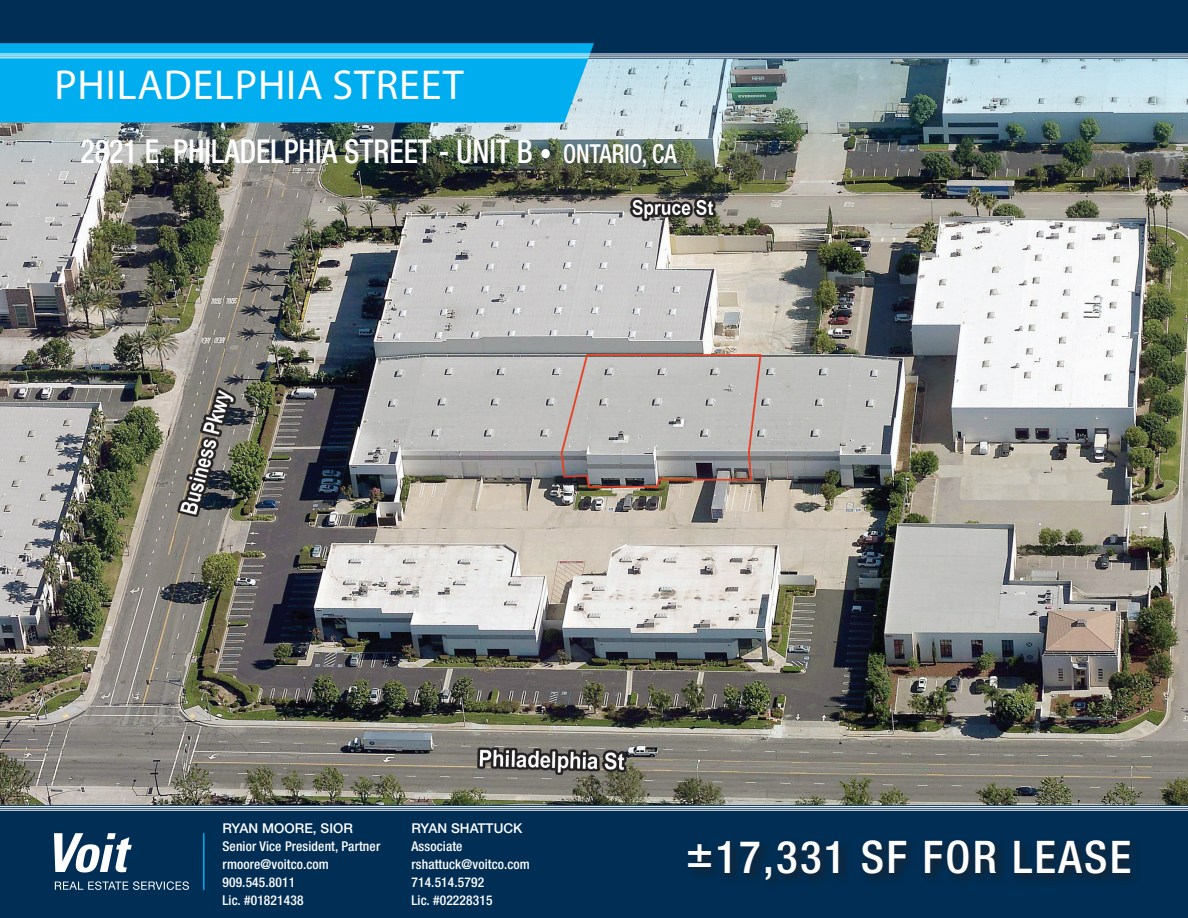
<style>
.page{position:relative;width:1188px;height:918px;background:#fff}
.page>*{position:absolute;margin:0;border:0;box-sizing:border-box;transform-origin:0 0}
.t1{font:500 condensed 45px "Helvetica Neue LT Std";letter-spacing:.05em;color:#fff}
.t2{font:42px "Myriad Pro";letter-spacing:.02em;color:#fff}
.t3{font:500 condensed 33px "Helvetica Neue LT Std";color:#fff;scale:.9 1}
.t4{font:500 condensed 13.5px/18px "Helvetica Neue LT Std";letter-spacing:.01em;color:#fff}
.t5{font:500 13.5px "Helvetica Neue LT Std";letter-spacing:.005em;color:#fff}
.s1{font-size:26.25px}
</style>
<div class="page">
<img style="left:0;top:177px;width:1188px;height:628px">
<img style="left:0;top:59px;width:1188px;height:118px">
<div style="left:0;top:0;width:1188px;height:59px;background:#002e54"></div>
<div style="left:0;top:805px;width:1188px;height:113px;background:#002e54"></div>
<hr style="left:0;top:806px;width:1188px;height:1px;background:#fff">
<hr style="left:0;top:808px;width:1188px;height:1px;background:#fff">
<hr style="left:0;top:810px;width:1188px;height:1px;background:#fff">
<svg style="left:0;top:43px;width:594px;height:80px;background:#09afee"></svg>
<hr style="left:0;top:54px;width:1188px;height:1px;background:#fff">
<hr style="left:0;top:56px;width:1188px;height:1px;background:#fff">
<hr style="left:0;top:57px;width:1188px;height:1px;background:#fff">
<svg style="left:55px;top:881px;width:134px;height:9px"></svg>
<svg style="left:54px;top:833px;width:78px;height:40px"></svg>
<div style="left:685px;top:837px;width:457px;height:54px;background:#231f20;opacity:.75"></div>
<hr style="left:203px;top:833px;width:2px;height:57px;background:#00aeef">
<h2 class="t2" style="left:54px;top:59px;width:411px">PHILADELPHIA STREET</h2>
<h3 class="t3" style="left:81px;top:132px;width:664px">2821 E. PHILADELPHIA STREET - UNIT B <span class="s1">• ONTARIO, CA</span></h3>
<p class="t5" style="left:222px;top:820px;width:132px">RYAN MOORE, SIOR</p>
<p class="t4" style="left:222px;top:837px;width:159px">Senior Vice President, Partner rmoore@voitco.com<br>909.545.8011<br>Lic. #01821438</p>
<p class="t5" style="left:411px;top:820px;width:113px">RYAN SHATTUCK</p>
<p class="t4" style="left:411px;top:837px;width:120px">Associate rshattuck@voitco.com<br>714.514.5792<br>Lic. #02228315</p>
<h1 class="t1" style="left:686px;top:830px;width:447px">±17,331 SF FOR LEASE</h1>
</div>
